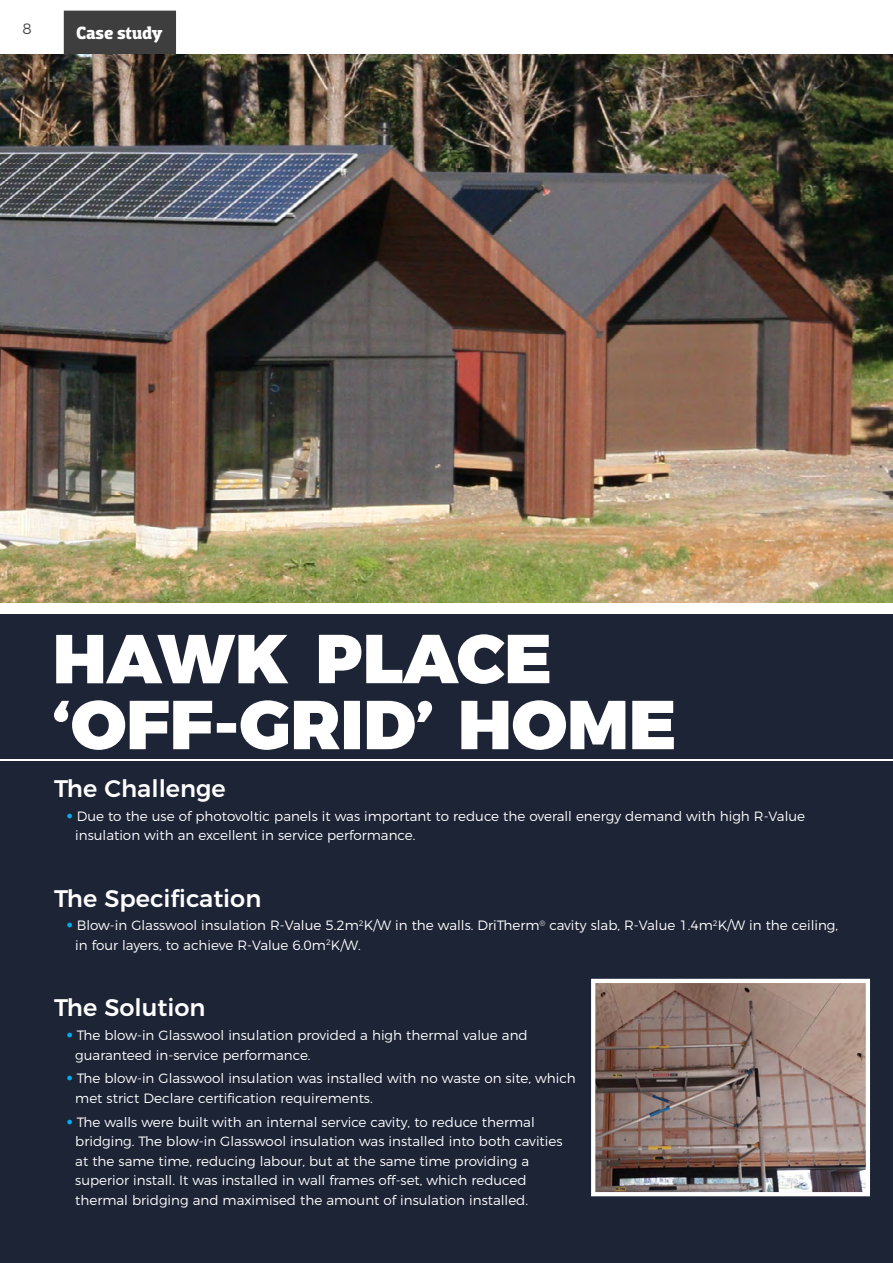
<style>
.page{position:relative;width:893px;height:1263px;background:#fff}
.page>*{position:absolute;margin:0;border:0;box-sizing:border-box;transform-origin:0 0}
.t1{font:500 24px "Montserrat";color:#fff}
.t2{font:700 18px "Dobra Slab";color:#fff}
.t3{font:300 15px "Montserrat Alternates";color:#3e3e3f}
.t4{font:300 13.5px/19.5px "Montserrat";color:#fff}
.s1{font-weight:700;font-size:18px;color:#00aeef}
</style>
<div class="page">
<div style="left:0;top:608px;width:893px;height:655px;background:#1d2436"></div>
<img style="left:0;top:54px;width:893px;height:549px">
<div style="left:64px;top:11px;width:112px;height:43px;background:#3e3e3f"></div>
<svg style="left:461px;top:700px;width:213px;height:50px"></svg>
<svg style="left:54px;top:700px;width:378px;height:50px"></svg>
<svg style="left:319px;top:634px;width:230px;height:50px"></svg>
<svg style="left:56px;top:635px;width:232px;height:48px"></svg>
<div style="left:0;top:603px;width:893px;height:11px;background:#fff"></div>
<hr style="left:0;top:759px;width:893px;height:2px;background:#fff">
<img style="left:596px;top:984px;width:269px;height:207px">
<div style="left:591px;top:979px;width:279px;height:217px;border:4px solid #fff"></div>
<p class="t3" style="left:22px;top:17px;width:11px">8</p>
<h2 class="t2" style="left:76px;top:22px;width:88px">Case study</h2>
<h1 class="t1" style="left:54px;top:769px;width:173px">The Challenge</h1>
<p class="t4" style="left:75px;top:805px;width:731px;text-indent:-9px"><span class="s1">•</span> Due to the use of photovoltic panels it was important to reduce the overall energy demand with high R-Value insulation with an excellent in service performance.</p>
<h1 class="t1" style="left:54px;top:879px;width:209px">The Specification</h1>
<p class="t4" style="left:75px;top:915px;width:764px;text-indent:-8px"><span class="s1">•</span> Blow-in Glasswool insulation R-Value 5.2m<sup>2</sup>K/W in the walls. DriTherm<sup>®</sup> cavity slab, R-Value 1.4m<sup>2</sup>K/W in the ceiling, in four layers, to achieve R-Value 6.0m<sup>2</sup>K/W.</p>
<h1 class="t1" style="left:54px;top:988px;width:153px">The Solution</h1>
<p class="t4" style="left:75px;top:1024px;width:454px;text-indent:-9px"><span class="s1">•</span> The blow-in Glasswool insulation provided a high thermal value and guaranteed in-service performance.</p>
<p class="t4" style="left:75px;top:1068px;width:502px;text-indent:-9px"><span class="s1">•</span> The blow-in Glasswool insulation was installed with no waste on site, which met strict Declare certification requirements.</p>
<p class="t4" style="left:75px;top:1111px;width:489px;text-indent:-9px"><span class="s1">•</span> The walls were built with an internal service cavity, to reduce thermal bridging. The blow-in Glasswool insulation was installed into both cavities at the same time, reducing labour, but at the same time providing a superior install. It was installed in wall frames off-set, which reduced thermal bridging and maximised the amount of insulation installed.</p>
</div>
